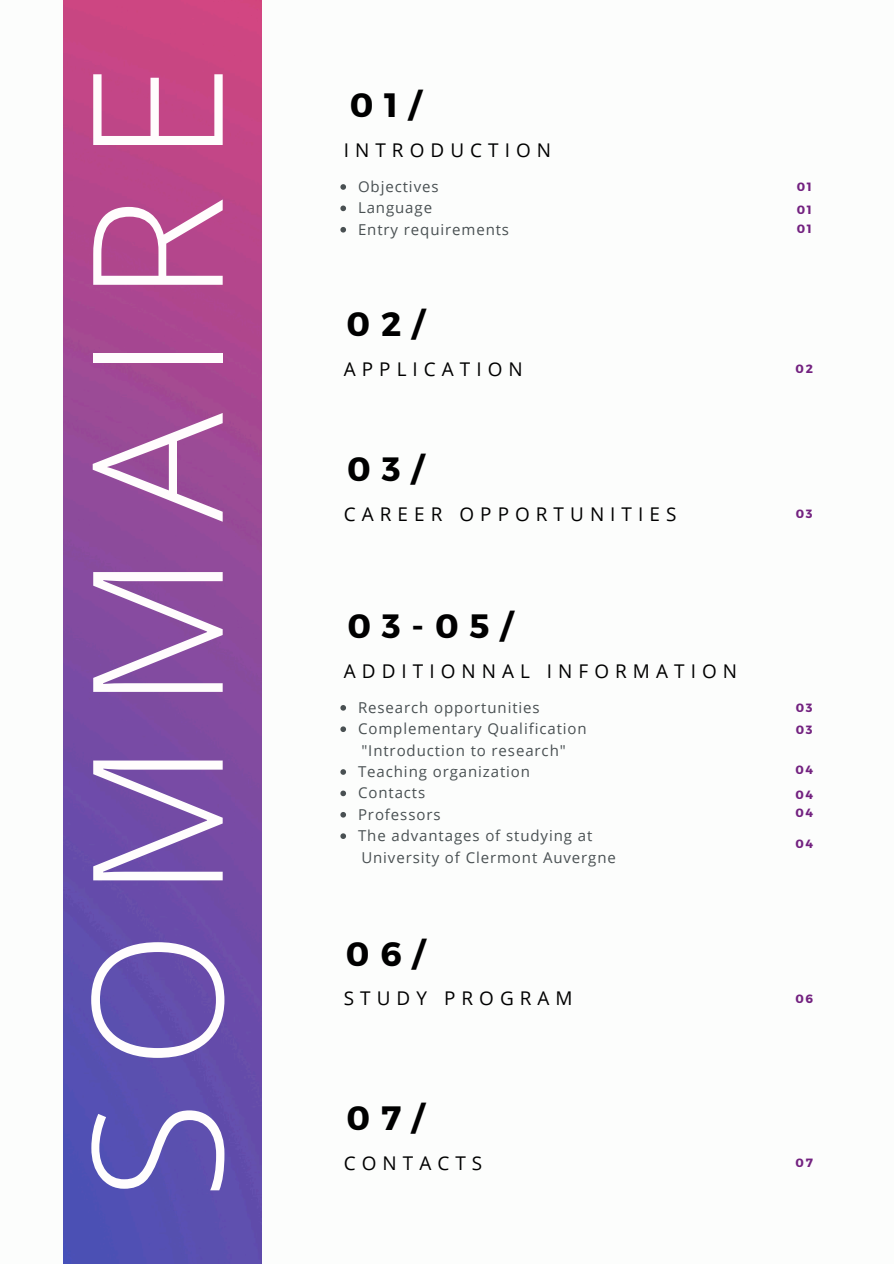
<style>
.page{position:relative;width:894px;height:1264px;background:#fff}
.page>*{position:absolute;margin:0;border:0;box-sizing:border-box;transform-origin:0 0}
.t1{font:300 181.2px "Open Sans";letter-spacing:.18em;color:#fffdfd}
.t2{font:700 33.75px "Montserrat";letter-spacing:.32em;color:#000}
.t3{font:18.9px "Open Sans";letter-spacing:.32em;color:#000}
.t4{font:15px "Open Sans";letter-spacing:.06em;color:#495052}
.t5{font:700 12px "Montserrat";letter-spacing:.14em;color:#732280}
</style>
<div class="page">
<img style="left:63px;top:0;width:198px;height:1263px">
<svg style="left:340px;top:184px;width:6px;height:6px"></svg>
<svg style="left:340px;top:205px;width:6px;height:6px"></svg>
<svg style="left:340px;top:227px;width:6px;height:5px"></svg>
<svg style="left:340px;top:705px;width:6px;height:5px"></svg>
<svg style="left:340px;top:726px;width:6px;height:6px"></svg>
<svg style="left:340px;top:769px;width:6px;height:5px"></svg>
<svg style="left:340px;top:790px;width:6px;height:6px"></svg>
<svg style="left:340px;top:812px;width:6px;height:5px"></svg>
<svg style="left:340px;top:833px;width:6px;height:6px"></svg>
<h1 class="t1" style="left:29px;top:1200px;width:1138px;rotate:-90deg">SOMMAIRE</h1>
<p class="t2" style="left:349px;top:83px;width:73px">01/</p>
<h2 class="t3" style="left:344px;top:137px;width:209px">INTRODUCTION</h2>
<h3 class="t4" style="left:358px;top:176px;width:82px">Objectives</h3>
<p class="t4" style="left:358px;top:197px;width:76px">Language</p>
<p class="t4" style="left:358px;top:219px;width:152px">Entry requirements</p>
<p class="t5" style="left:796px;top:179px;width:17px">01</p>
<p class="t5" style="left:796px;top:202px;width:17px">01</p>
<p class="t5" style="left:796px;top:221px;width:17px">01</p>
<p class="t2" style="left:346px;top:302px;width:79px">02/</p>
<h2 class="t3" style="left:344px;top:355px;width:180px">APPLICATION</h2>
<h3 class="t5" style="left:795px;top:361px;width:19px">02</h3>
<h3 class="t2" style="left:347px;top:447px;width:78px">03/</h3>
<p class="t3" style="left:344px;top:500px;width:334px">CAREER OPPORTUNITIES</p>
<h2 class="t5" style="left:795px;top:506px;width:18px">03</h2>
<p class="t2" style="left:347px;top:604px;width:166px">03-05/</p>
<p class="t3" style="left:344px;top:657px;width:394px">ADDITIONNAL INFORMATION</p>
<p class="t4" style="left:358px;top:697px;width:183px">Research opportunities</p>
<p class="t4" style="left:358px;top:718px;width:230px">Complementary Qualification</p>
<p class="t4" style="left:361px;top:739px;width:206px">"Introduction to research"</p>
<p class="t4" style="left:358px;top:761px;width:173px">Teaching organization</p>
<p class="t4" style="left:358px;top:782px;width:69px">Contacts</p>
<p class="t4" style="left:358px;top:803px;width:84px">Professors</p>
<p class="t4" style="left:358px;top:825px;width:236px">The advantages of studying at</p>
<p class="t4" style="left:361px;top:846px;width:256px">University of Clermont Auvergne</p>
<p class="t5" style="left:795px;top:699px;width:18px">03</p>
<p class="t5" style="left:795px;top:722px;width:18px">03</p>
<p class="t5" style="left:795px;top:761px;width:19px">04</p>
<p class="t5" style="left:795px;top:787px;width:19px">04</p>
<h2 class="t5" style="left:795px;top:805px;width:19px">04</h2>
<h3 class="t5" style="left:795px;top:835px;width:19px">04</h3>
<h3 class="t2" style="left:346px;top:931px;width:80px">06/</h3>
<p class="t3" style="left:344px;top:985px;width:230px">STUDY PROGRAM</p>
<h2 class="t5" style="left:795px;top:990px;width:19px">06</h2>
<p class="t2" style="left:346px;top:1095px;width:79px">07/</p>
<h2 class="t3" style="left:344px;top:1149px;width:140px">CONTACTS</h2>
<h3 class="t5" style="left:795px;top:1154px;width:19px">07</h3>
</div>
